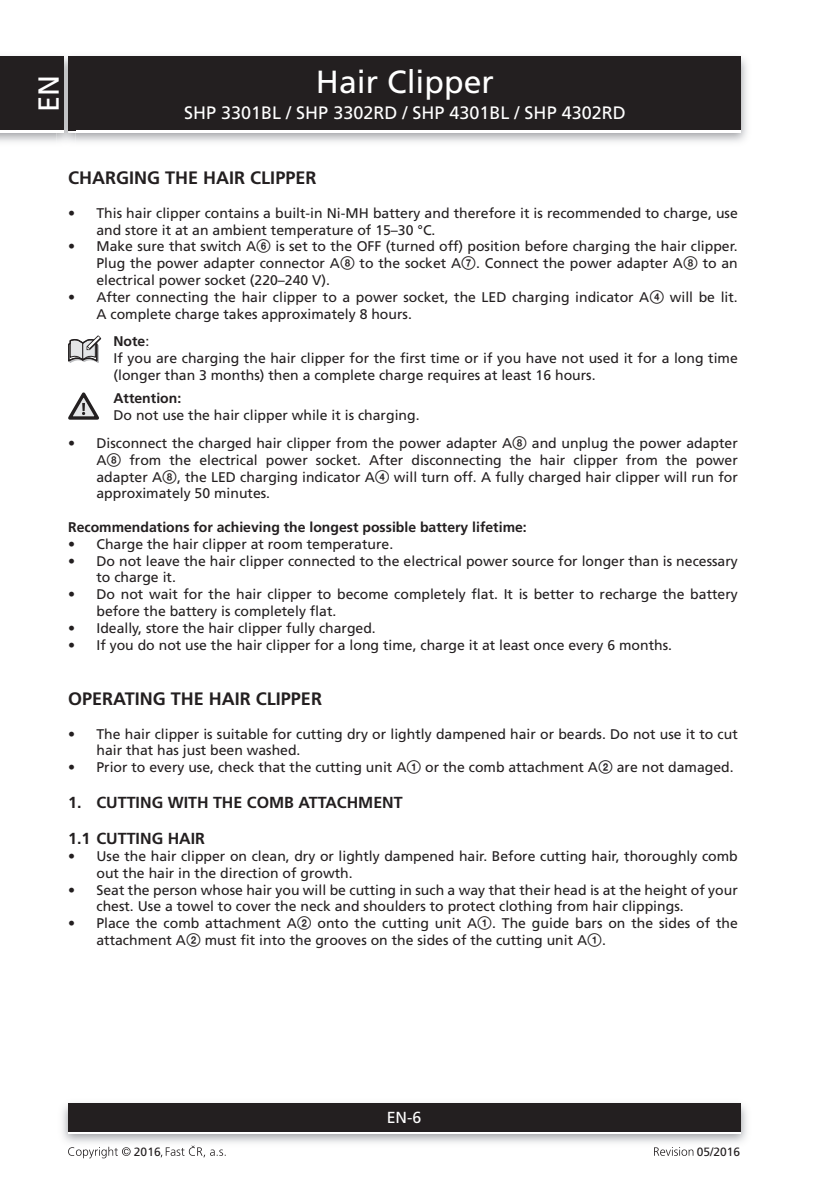
<style>
.page{position:relative;width:840px;height:1191px;background:#fff}
.page>*{position:absolute;margin:0;border:0;box-sizing:border-box;transform-origin:0 0}
.t1{font:32px "Frutiger CE";color:#fff}
.t2{font:29px "Frutiger CE";color:#fff}
.titulek_9{font:700 18px "Frutiger CE";color:#231f20}
.t3{font:18px "Frutiger CE";color:#fff}
.titulek_8{font:700 16px "Frutiger CE";color:#231f20}
.t4{font:16px "Frutiger CE";color:#fff}
.text_7{font:14px/16.8px "Frutiger CE";color:#231f20}
.titulek_8-2{font:700 14px "Frutiger CE";color:#231f20}
.odrazka{font:14px "Frutiger CE";color:#231f20}
.Normální{font:700 14px "Frutiger CE";color:#231f20}
.text_7-2{font:700 14px "Frutiger CE";color:#231f20}
.t5{font:12px "Frutiger CE";color:#231f20}
.s1{font-family:"Zz 3"}
.s2{font-weight:400}
</style>
<div class="page">
<img style="left:0;top:56px;width:747px;height:86px">
<div style="left:68px;top:59px;width:672px;height:74px;background:#fff"></div>
<div style="left:68px;top:57px;width:672px;height:73px;background:#231f20"></div>
<img style="left:62px;top:1103px;width:685px;height:40px">
<div style="left:68px;top:1106px;width:672px;height:28px;background:linear-gradient(to right,#fff,#fff)"></div>
<div style="left:68px;top:1103px;width:672px;height:28px;background:#231f20"></div>
<img style="left:57px;top:56px;width:18px;height:86px">
<img style="left:68px;top:130px;width:7px;height:3px">
<svg style="left:68px;top:57px;width:7px;height:2px"></svg>
<img style="left:68px;top:59px;width:7px;height:71px">
<div style="left:0;top:59px;width:64px;height:74px;background:#fff"></div>
<div style="left:0;top:57px;width:64px;height:73px;background:#231f20"></div>
<svg style="left:68px;top:1146px;width:62px;height:12px"></svg>
<svg style="left:161px;top:1145px;width:64px;height:12px"></svg>
<svg style="left:654px;top:1147px;width:39px;height:8px"></svg>
<svg style="left:68px;top:335px;width:33px;height:28px"></svg>
<svg style="left:68px;top:392px;width:31px;height:28px"></svg>
<h2 class="t2" style="left:32px;top:112px;width:39px;rotate:-90deg">EN</h2>
<h1 class="t1" style="left:316px;top:64px;width:179px">Hair Clipper</h1>
<p class="t3" style="left:184px;top:102px;width:443px">SHP 3301BL / SHP 3302RD / SHP 4301BL / SHP 4302RD</p>
<p class="titulek_9" style="left:68px;top:168px;width:250px">CHARGING THE HAIR CLIPPER</p>
<p class="text_7" style="left:96px;top:204px;width:642px;text-indent:-28px">• This hair clipper contains a built-in Ni-MH battery and therefore it is recommended to charge, use and store it at an ambient temperature of 15–30 °C.</p>
<p class="text_7" style="left:96px;top:238px;width:642px;text-align:justify;text-indent:-28px">• Make sure that switch A<span class="s1">6</span> is set to the OFF (turned off) position before charging the hair clipper.<br>Plug the power adapter connector A<span class="s1">8</span> to the socket A<span class="s1">7</span>. Connect the power adapter A<span class="s1">8</span> to an electrical power socket (220–240 V).</p>
<p class="text_7" style="left:96px;top:288px;width:642px;text-indent:-28px">• After connecting the hair clipper to a power socket, the LED charging indicator A<span class="s1">4</span> will be lit.<br>A complete charge takes approximately 8 hours.</p>
<p class="text_7-2" style="left:113px;top:333px;width:37px">Note<span class="s2">:</span></p>
<p class="text_7" style="left:113px;top:350px;width:625px">If you are charging the hair clipper for the first time or if you have not used it for a long time (longer than 3 months) then a complete charge requires at least 16 hours.</p>
<p class="Normální" style="left:113px;top:390px;width:69px">Attention:</p>
<p class="odrazka" style="left:113px;top:407px;width:307px">Do not use the hair clipper while it is charging.</p>
<p class="text_7" style="left:96px;top:435px;width:642px;text-align:justify;text-indent:-28px">• Disconnect the charged hair clipper from the power adapter A<span class="s1">8</span> and unplug the power adapter A<span class="s1">8</span> from the electrical power socket. After disconnecting the hair clipper from the power adapter A<span class="s1">8</span>, the LED charging indicator A<span class="s1">4</span> will turn off. A fully charged hair clipper will run for approximately 50 minutes.</p>
<p class="titulek_8-2" style="left:68px;top:519px;width:460px">Recommendations for achieving the longest possible battery lifetime:</p>
<p class="text_7" style="left:68px;top:535px;width:326px">• Charge the hair clipper at room temperature.</p>
<p class="text_7" style="left:96px;top:552px;width:642px;text-indent:-28px">• Do not leave the hair clipper connected to the electrical power source for longer than is necessary to charge it.</p>
<p class="text_7" style="left:96px;top:586px;width:642px;text-indent:-28px">• Do not wait for the hair clipper to become completely flat. It is better to recharge the battery before the battery is completely flat.</p>
<p class="text_7" style="left:68px;top:619px;width:309px">• Ideally, store the hair clipper fully charged.</p>
<p class="text_7" style="left:68px;top:636px;width:605px">• If you do not use the hair clipper for a long time, charge it at least once every 6 months.</p>
<p class="titulek_9" style="left:68px;top:688px;width:255px">OPERATING THE HAIR CLIPPER</p>
<p class="text_7" style="left:96px;top:725px;width:642px;text-indent:-28px">• The hair clipper is suitable for cutting dry or lightly dampened hair or beards. Do not use it to cut hair that has just been washed.</p>
<p class="text_7" style="left:68px;top:759px;width:666px">• Prior to every use, check that the cutting unit A<span class="s1">1</span> or the comb attachment A<span class="s1">2</span> are not damaged.</p>
<p class="titulek_8" style="left:68px;top:793px;width:336px">1. CUTTING WITH THE COMB ATTACHMENT</p>
<p class="titulek_8" style="left:68px;top:829px;width:138px">1.1 CUTTING HAIR</p>
<p class="text_7" style="left:96px;top:847px;width:642px;text-indent:-28px">• Use the hair clipper on clean, dry or lightly dampened hair. Before cutting hair, thoroughly comb out the hair in the direction of growth.</p>
<p class="text_7" style="left:96px;top:881px;width:642px;text-indent:-28px">• Seat the person whose hair you will be cutting in such a way that their head is at the height of your chest. Use a towel to cover the neck and shoulders to protect clothing from hair clippings.</p>
<p class="text_7" style="left:96px;top:915px;width:642px;text-indent:-28px">• Place the comb attachment A<span class="s1">2</span> onto the cutting unit A<span class="s1">1</span>. The guide bars on the sides of the attachment A<span class="s1">2</span> must fit into the grooves on the sides of the cutting unit A<span class="s1">1</span>.</p>
<p class="t4" style="left:386px;top:1108px;width:36px">EN-6</p>
<p class="t5" style="left:134px;top:1144px;width:28px">2016</p>
<p class="t5" style="left:696px;top:1144px;width:45px">05/2016</p>
</div>
